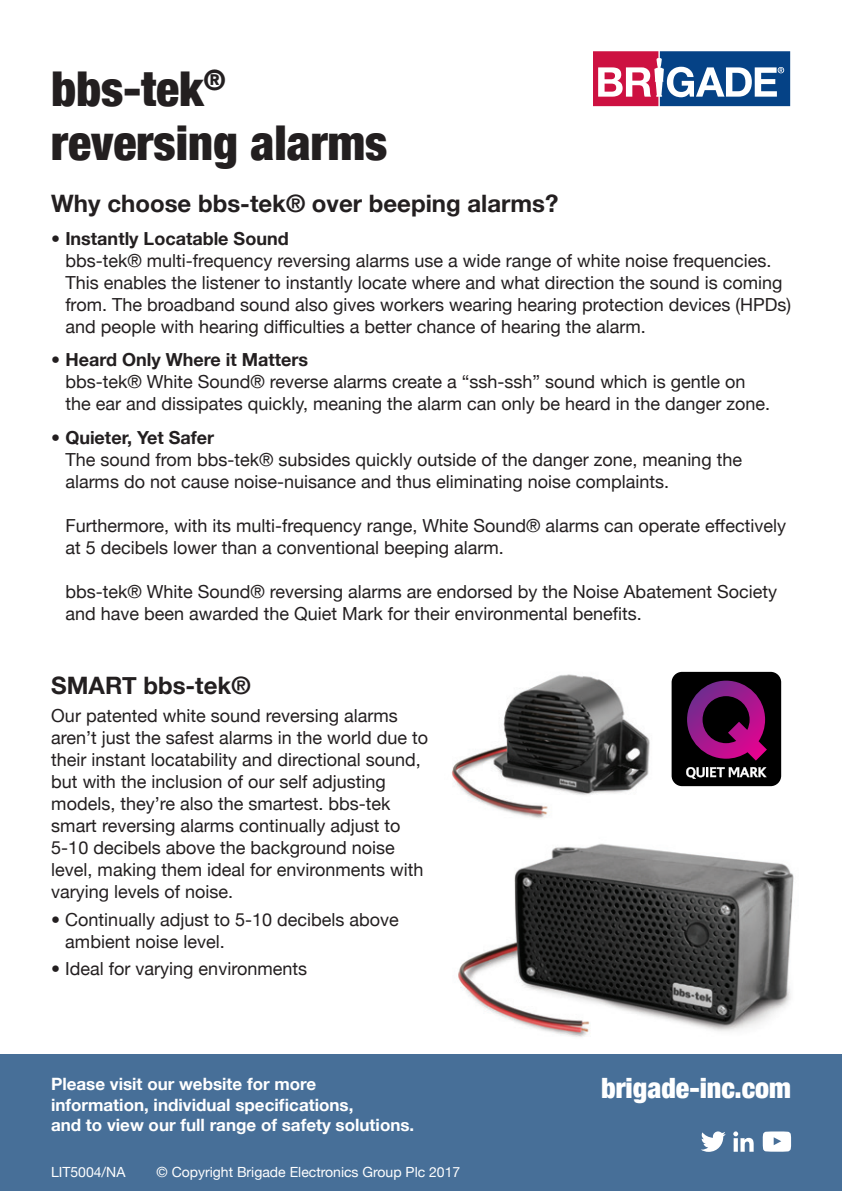
<style>
.page{position:relative;width:842px;height:1191px;background:#fff}
.page>*{position:absolute;margin:0;border:0;box-sizing:border-box;transform-origin:0 0}
.t1{font:900 condensed 48px/53.4px "Helvetica Neue";color:#231f20}
.t2{font:900 condensed 28px "Helvetica Neue";color:#fff}
.t3{font:700 24px "Helvetica Neue";color:#231f20}
.t4{font:18px/22px "Helvetica Neue";color:#231f20}
.t5{font:700 17px/20.4px "Helvetica Neue";color:#fff}
.t6{font:14px "Helvetica Neue";color:#fff}
.s1{font-weight:700}
</style>
<div class="page">
<img style="left:458px;top:783px;width:336px;height:254px">
<img style="left:452px;top:671px;width:257px;height:148px">
<svg style="left:593px;top:51px;width:198px;height:56px"></svg>
<svg style="left:593px;top:51px;width:197px;height:55px"></svg>
<div style="left:672px;top:672px;width:109px;height:114px;background:#000;border-radius:10px"></div>
<svg style="left:686px;top:767px;width:81px;height:12px"></svg>
<svg style="left:687px;top:680px;width:80px;height:80px"></svg>
<div style="left:0;top:1054px;width:842px;height:137px;background:#476f98"></div>
<svg style="left:701px;top:1131px;width:25px;height:20px"></svg>
<svg style="left:733px;top:1131px;width:21px;height:20px"></svg>
<svg style="left:762px;top:1131px;width:29px;height:20px"></svg>
<p class="t1" style="left:51px;top:60px;width:338px">bbs-tek<sup>® </sup>reversing alarms</p>
<p class="t3" style="left:51px;top:181px;width:509px">Why choose bbs-tek® over beeping alarms?</p>
<p class="t4" style="left:65px;top:226px;width:727px;text-indent:-14px"><span class="s1">• Instantly Locatable Sound<br></span>bbs-tek® multi-frequency reversing alarms use a wide range of white noise frequencies.<br>This enables the listener to instantly locate where and what direction the sound is coming from. The broadband sound also gives workers wearing hearing protection devices (HPDs) and people with hearing difficulties a better chance of hearing the alarm.</p>
<p class="t4" style="left:65px;top:348px;width:706px;text-indent:-14px"><span class="s1">• Heard Only Where it Matters<br></span>bbs-tek® White Sound® reverse alarms create a “ssh-ssh” sound which is gentle on the ear and dissipates quickly, meaning the alarm can only be heard in the danger zone.</p>
<p class="t4" style="left:65px;top:425px;width:678px;text-indent:-14px"><span class="s1">• Quieter, Yet Safer<br></span>The sound from bbs-tek® subsides quickly outside of the danger zone, meaning the alarms do not cause noise-nuisance and thus eliminating noise complaints.</p>
<p class="t4" style="left:65px;top:513px;width:722px">Furthermore, with its multi-frequency range, White Sound® alarms can operate effectively at 5 decibels lower than a conventional beeping alarm.</p>
<p class="t4" style="left:65px;top:579px;width:713px">bbs-tek® White Sound® reversing alarms are endorsed by the Noise Abatement Society and have been awarded the Quiet Mark for their environmental benefits.</p>
<p class="t3" style="left:51px;top:664px;width:201px">SMART bbs-tek®</p>
<p class="t4" style="left:51px;top:703px;width:378px">Our patented white sound reversing alarms aren’t just the safest alarms in the world due to their instant locatability and directional sound, but with the inclusion of our self adjusting models, they’re also the smartest. bbs-tek smart reversing alarms continually adjust to 5-10 decibels above the background noise level, making them ideal for environments with varying levels of noise.</p>
<p class="t4" style="left:65px;top:907px;width:335px;text-indent:-14px">• Continually adjust to 5-10 decibels above ambient noise level.</p>
<p class="t4" style="left:51px;top:956px;width:257px">• Ideal for varying environments</p>
<p class="t5" style="left:51px;top:1073px;width:304px">Please visit our website for more information, individual specifications,</p>
<p class="t5" style="left:51px;top:1113px;width:365px">and to view our full range of safety solutions.</p>
<p class="t6" style="left:51px;top:1160px;width:76px">LIT5004/NA</p>
<p class="t6" style="left:157px;top:1160px;width:305px">© Copyright Brigade Electronics Group Plc 2017</p>
<p class="t2" style="left:601px;top:1064px;width:191px">brigade-inc.com</p>
</div>
